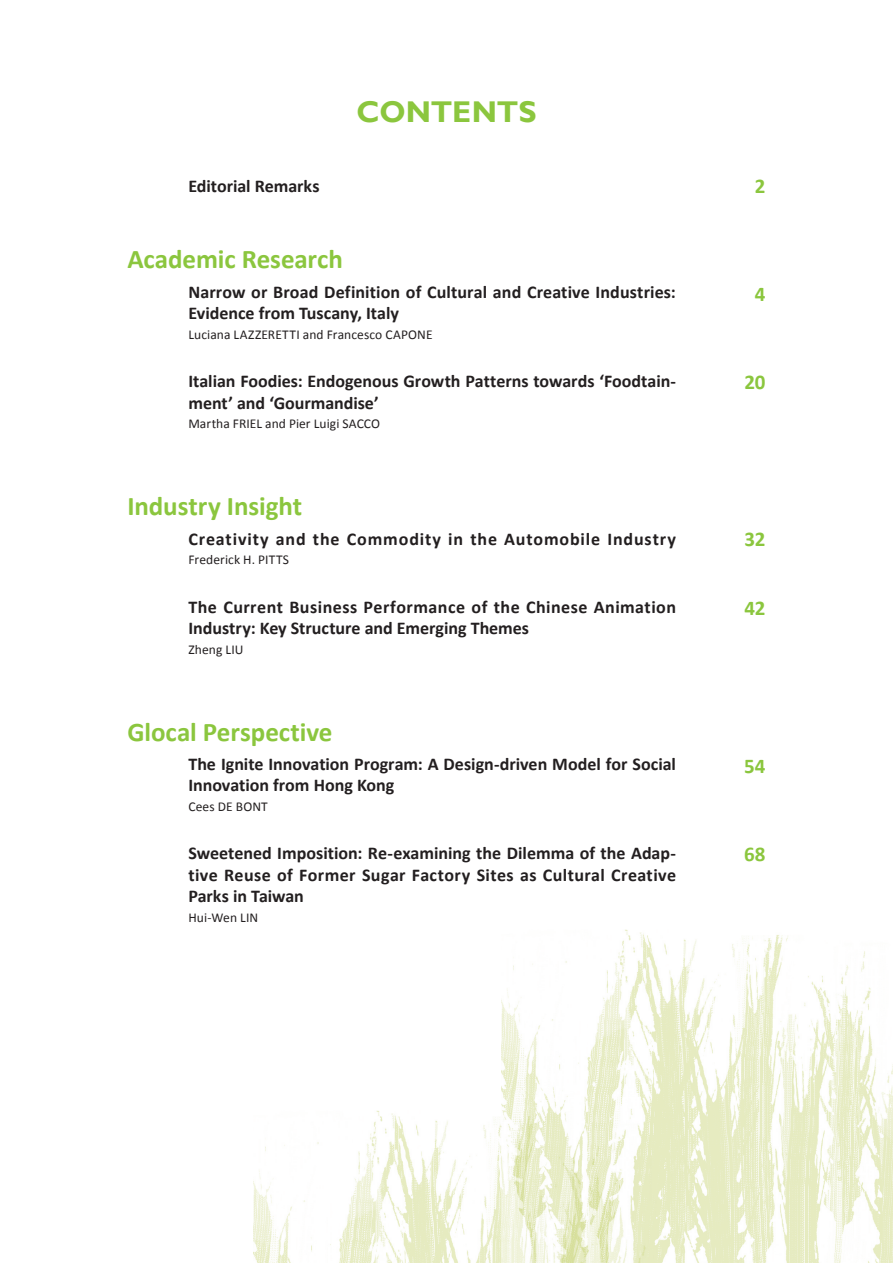
<style>
.page{position:relative;width:893px;height:1263px;background:#fff}
.page>*{position:absolute;margin:0;border:0;box-sizing:border-box;transform-origin:0 0}
.content_top_title{font:700 30px "Gill Sans";letter-spacing:-.005em;color:#8bc63e}
.content_secton{font:700 27px "Calibri";letter-spacing:-.005em;color:#8bc63e}
.content_page_number{font:700 21px "Calibri";letter-spacing:-.005em;color:#8bc63e}
.content_article_titl{font:700 18px/21.3px "Calibri";letter-spacing:.005em;color:#231f20}
.content_article_titl-2{font:700 18px/21.3px "Calibri";letter-spacing:.025em;color:#231f20}
.content_author_name{font:700 18px/21.3px "Calibri";color:#231f20}
.content_author_name-2{font:700 18px "Calibri";letter-spacing:.05em;color:#231f20}
.content_author_name-3{font:13.5px "Calibri";letter-spacing:.01em;color:#231f20}
</style>
<div class="page">
<img style="left:253px;top:1104px;width:249px;height:159px">
<img style="left:502px;top:929px;width:391px;height:334px">
<p class="content_article_titl" style="left:188px;top:175px;width:133px">Editorial Remarks</p>
<p class="content_top_title" style="left:356px;top:94px;width:182px">CONTENTS</p>
<p class="content_secton" style="left:127px;top:242px;width:217px">Academic Research</p>
<p class="content_article_titl" style="left:188px;top:281px;width:489px">Narrow or Broad Definition of Cultural and Creative Industries:<br>Evidence from Tuscany, Italy</p>
<p class="content_author_name-3" style="left:188px;top:326px;width:246px">Luciana LAZZERETTI and Francesco CAPONE</p>
<p class="content_article_titl" style="left:188px;top:371px;width:489px">Italian Foodies: Endogenous Growth Patterns towards ‘Foodtain&shy;ment’ and ‘Gourmandise’</p>
<p class="content_author_name-3" style="left:188px;top:415px;width:193px">Martha FRIEL and Pier Luigi SACCO</p>
<p class="content_secton" style="left:127px;top:489px;width:176px">Industry Insight</p>
<p class="content_author_name-2" style="left:188px;top:527px;width:489px">Creativity and the Commodity in the Automobile Industry</p>
<p class="content_author_name-3" style="left:188px;top:551px;width:102px">Frederick H. PITTS</p>
<p class="content_article_titl-2" style="left:188px;top:596px;width:489px">The Current Business Performance of the Chinese Animation<br>Industry: Key Structure and Emerging Themes</p>
<p class="content_author_name-3" style="left:188px;top:641px;width:57px">Zheng LIU</p>
<p class="content_secton" style="left:127px;top:714px;width:207px">Glocal Perspective</p>
<p class="content_author_name" style="left:188px;top:753px;width:489px">The Ignite Innovation Program: A Design-driven Model for Social<br>Innovation from Hong Kong</p>
<p class="content_author_name-3" style="left:188px;top:798px;width:81px">Cees DE BONT</p>
<p class="content_article_titl" style="left:188px;top:843px;width:489px;text-align:justify">Sweetened Imposition: Re-examining the Dilemma of the Adap&shy;tive Reuse of Former Sugar Factory Sites as Cultural Creative Parks in Taiwan</p>
<p class="content_author_name-3" style="left:188px;top:909px;width:71px">Hui-Wen LIN</p>
<p class="content_page_number" style="left:755px;top:172px;width:12px">2</p>
<p class="content_page_number" style="left:755px;top:281px;width:12px">4</p>
<p class="content_page_number" style="left:744px;top:369px;width:23px">20</p>
<p class="content_page_number" style="left:744px;top:525px;width:23px">32</p>
<p class="content_page_number" style="left:744px;top:594px;width:23px">42</p>
<p class="content_page_number" style="left:744px;top:753px;width:23px">54</p>
<p class="content_page_number" style="left:744px;top:841px;width:23px">68</p>
</div>
